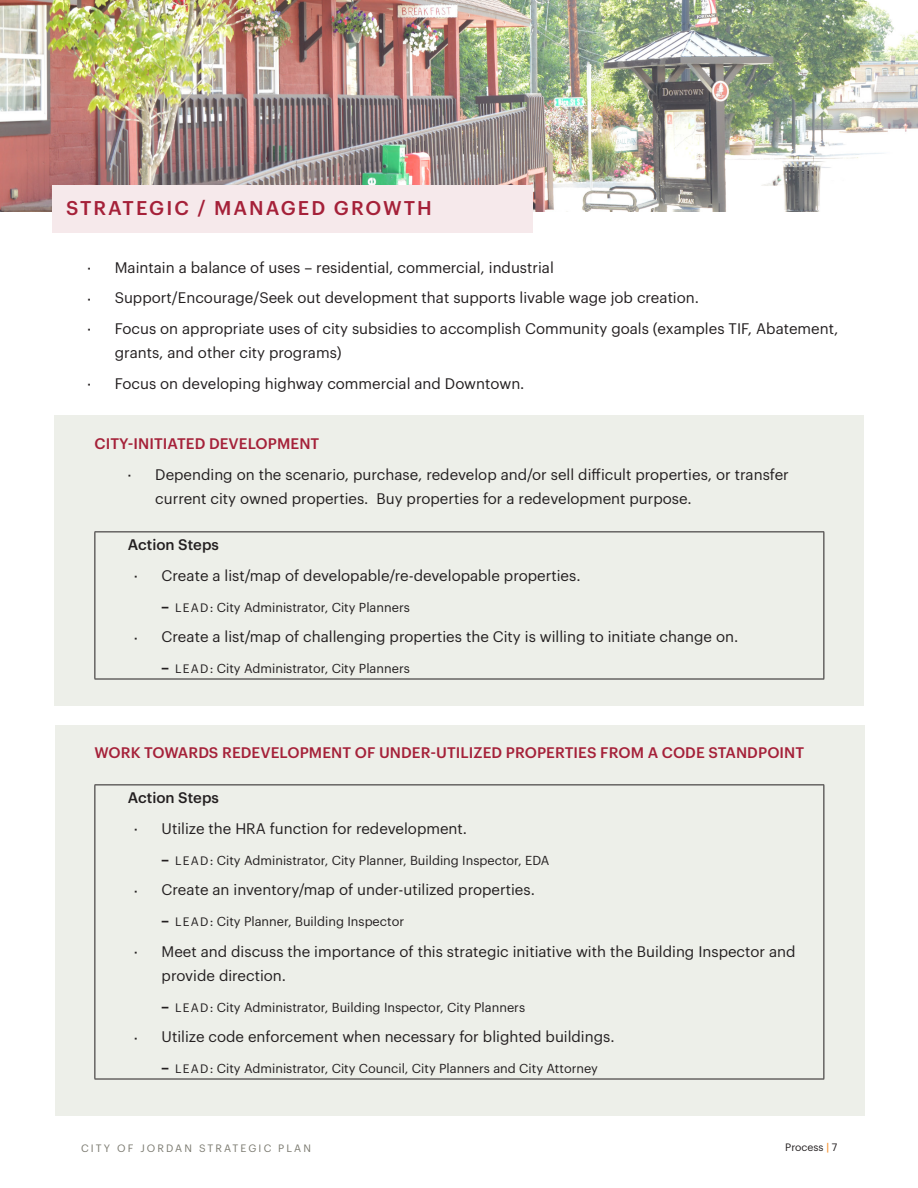
<style>
.page{position:relative;width:918px;height:1188px;background:#fff}
.page>*{position:absolute;margin:0;border:0;box-sizing:border-box;transform-origin:0 0}
.Title_4_white{font:500 19.5px "Graphik";letter-spacing:.105em;color:#a52139}
.t1{font:15px/24px "Graphik";color:#231f20}
.body-text_bullet{font:500 15px "Graphik";letter-spacing:.005em;color:#a52139}
.body-text_bullet-2{font:500 15px "Graphik";color:#231f20}
.t2{font:12.75px "Graphik";color:#231f20}
.t3{font:10.5px "Graphik";letter-spacing:.2em;color:#7b7a70}
.t4{font:10.5px "Graphik";color:#231f20}
.s1{font-size:23.1px}
.s2{font-size:12px}
.s3{font-weight:500;color:#f6902c}
</style>
<div class="page">
<div style="left:54px;top:416px;width:810px;height:290px;background:#edefe9"></div>
<img style="left:0;top:0;width:918px;height:212px">
<div style="left:52px;top:185px;width:481px;height:47px;background:#f6e9eb"></div>
<div style="left:56px;top:725px;width:810px;height:391px;background:#edefe9"></div>
<hr style="left:94px;top:784px;width:730px;height:1px;background:#231f20">
<hr style="left:94px;top:785px;width:1px;height:294px;background:#231f20">
<hr style="left:824px;top:785px;width:1px;height:294px;background:#231f20">
<hr style="left:94px;top:1079px;width:730px;height:1px;background:#231f20">
<hr style="left:94px;top:531px;width:730px;height:1px;background:#231f20">
<hr style="left:94px;top:532px;width:1px;height:147px;background:#231f20">
<hr style="left:824px;top:532px;width:1px;height:147px;background:#231f20">
<hr style="left:94px;top:679px;width:730px;height:1px;background:#231f20">
<h1 class="Title_4_white" style="left:66px;top:193px;width:367px">STRATEGIC / MANAGED GROWTH</h1>
<p class="t1" style="left:88px;top:254px;width:468px"><span class="s1">-</span> Maintain a balance of uses – residential, commercial, industrial</p>
<p class="t1" style="left:88px;top:285px;width:613px"><span class="s1">-</span> Support/Encourage/Seek out development that supports livable wage job creation.</p>
<p class="t1" style="left:115px;top:315px;width:725px;text-indent:-27px"><span class="s1">-</span> Focus on appropriate uses of city subsidies to accomplish Community goals (examples TIF, Abatement, grants, and other city programs)</p>
<p class="t1" style="left:88px;top:370px;width:438px"><span class="s1">-</span> Focus on developing highway commercial and Downtown.</p>
<p class="body-text_bullet" style="left:95px;top:432px;width:226px">CITY-INITIATED DEVELOPMENT</p>
<p class="t1" style="left:155px;top:461px;width:635px;text-indent:-27px"><span class="s1">-</span> Depending on the scenario, purchase, redevelop and/or sell difficult properties, or transfer current city owned properties. Buy properties for a redevelopment purpose.</p>
<p class="body-text_bullet-2" style="left:128px;top:533px;width:93px">Action Steps</p>
<p class="t1" style="left:135px;top:562px;width:448px"><span class="s1">-</span> Create a list/map of developable/re-developable properties.</p>
<p class="t2" style="left:162px;top:597px;width:250px"><span class="s1">—</span> <span class="s2">LEAD</span>: City Administrator, City Planners</p>
<p class="t1" style="left:135px;top:624px;width:605px"><span class="s1">-</span> Create a list/map of challenging properties the City is willing to initiate change on.</p>
<p class="t2" style="left:162px;top:659px;width:250px"><span class="s1">—</span> <span class="s2">LEAD</span>: City Administrator, City Planners</p>
<p class="body-text_bullet" style="left:95px;top:741px;width:711px">WORK TOWARDS REDEVELOPMENT OF UNDER-UTILIZED PROPERTIES FROM A CODE STANDPOINT</p>
<p class="body-text_bullet-2" style="left:128px;top:786px;width:93px">Action Steps</p>
<p class="t1" style="left:135px;top:815px;width:334px"><span class="s1">-</span> Utilize the HRA function for redevelopment.</p>
<p class="t2" style="left:162px;top:850px;width:389px"><span class="s1">—</span> <span class="s2">LEAD</span>: City Administrator, City Planner, Building Inspector, EDA</p>
<p class="t1" style="left:135px;top:877px;width:402px"><span class="s1">-</span> Create an inventory/map of under-utilized properties.</p>
<p class="t2" style="left:162px;top:912px;width:244px"><span class="s1">—</span> <span class="s2">LEAD</span>: City Planner, Building Inspector</p>
<p class="t1" style="left:162px;top:938px;width:636px;text-indent:-27px"><span class="s1">-</span> Meet and discuss the importance of this strategic initiative with the Building Inspector and provide direction.</p>
<p class="t2" style="left:162px;top:997px;width:365px"><span class="s1">—</span> <span class="s2">LEAD</span>: City Administrator, Building Inspector, City Planners</p>
<p class="t1" style="left:135px;top:1024px;width:481px"><span class="s1">-</span> Utilize code enforcement when necessary for blighted buildings.</p>
<p class="t2" style="left:162px;top:1059px;width:438px"><span class="s1">—</span> <span class="s2">LEAD</span>: City Administrator, City Council, City Planners and City Attorney</p>
<p class="t3" style="left:81px;top:1140px;width:232px">CITY OF JORDAN STRATEGIC PLAN</p>
<p class="t4" style="left:785px;top:1140px;width:54px">Process <span class="s3">|</span> 7</p>
</div>
